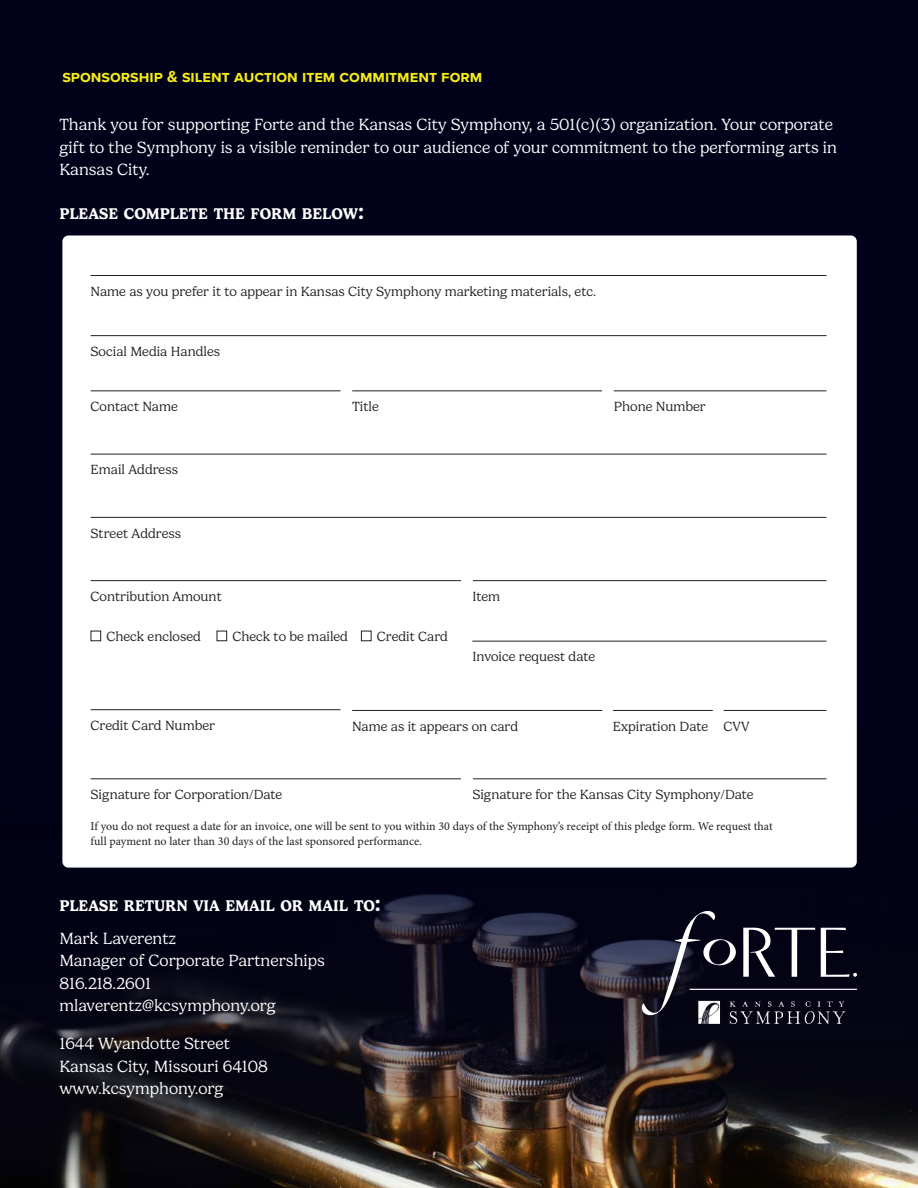
<style>
.page{position:relative;width:918px;height:1188px;background:#010119}
.page>*{position:absolute;margin:0;border:0;box-sizing:border-box;transform-origin:0 0}
.t1{font:300 16.5px/22.5px "Gelica";color:#fff}
.t2{font:700 16.5px "Proxima Nova";color:#f4ec15}
.t3{font:600 15.75px "Gelica";color:#fff}
.t4{font:300 13.5px "Gelica";color:#231f20}
.t5{font:12px/14.4px "Minion Pro";letter-spacing:-.005em;color:#231f20}
.s1{font-size:22.5px}
</style>
<div class="page">
<img style="left:0;top:864px;width:918px;height:324px">
<svg style="left:743px;top:928px;width:72px;height:49px"></svg>
<svg style="left:642px;top:911px;width:94px;height:104px"></svg>
<svg style="left:821px;top:928px;width:36px;height:49px"></svg>
<img style="left:696px;top:1001px;width:151px;height:24px">
<hr style="left:690px;top:989px;width:167px;height:1px;background:#fff">
<div style="left:62px;top:235px;width:795px;height:633px;background:#fff;border-radius:6px"></div>
<hr style="left:91px;top:275px;width:736px;height:1px;background:#231f20">
<hr style="left:91px;top:335px;width:736px;height:1px;background:#231f20">
<hr style="left:91px;top:454px;width:736px;height:1px;background:#231f20">
<hr style="left:91px;top:517px;width:736px;height:1px;background:#231f20">
<hr style="left:91px;top:580px;width:736px;height:1px;background:#231f20">
<hr style="left:91px;top:778px;width:736px;height:1px;background:#231f20">
<hr style="left:472px;top:641px;width:355px;height:1px;background:#231f20">
<hr style="left:91px;top:709px;width:250px;height:1px;background:#231f20">
<hr style="left:91px;top:390px;width:250px;height:1px;background:#231f20">
<hr style="left:352px;top:390px;width:250px;height:1px;background:#231f20">
<hr style="left:352px;top:710px;width:250px;height:1px;background:#231f20">
<hr style="left:613px;top:710px;width:100px;height:1px;background:#231f20">
<hr style="left:724px;top:710px;width:103px;height:1px;background:#231f20">
<hr style="left:614px;top:390px;width:213px;height:1px;background:#231f20">
<div style="left:461px;top:563px;width:11px;height:38px;background:#fff"></div>
<div style="left:91px;top:631px;width:10px;height:10px;border:1px solid #231f20"></div>
<div style="left:217px;top:631px;width:10px;height:10px;border:1px solid #231f20"></div>
<div style="left:361px;top:631px;width:11px;height:10px;border:1px solid #231f20"></div>
<div style="left:461px;top:761px;width:11px;height:38px;background:#fff"></div>
<p class="t2" style="left:62px;top:70px;width:422px">sponsorship &amp; silent auction item commitment form</p>
<p class="t1" style="left:59px;top:115px;width:779px">Thank you for supporting Forte and the Kansas City Symphony, a 501(c)(3) organization. Your corporate gift to the Symphony is a visible reminder to our audience of your commitment to the performing arts in<br>Kansas City.</p>
<p class="t3" style="left:59px;top:208px;width:306px">PLEASE COMPLETE THE FORM BELOW<span class="s1">:</span></p>
<p class="t4" style="left:91px;top:286px;width:507px">Name as you prefer it to appear in Kansas City Symphony marketing materials, etc.</p>
<p class="t4" style="left:91px;top:346px;width:131px">Social Media Handles</p>
<p class="t4" style="left:91px;top:401px;width:89px">Contact Name</p>
<p class="t4" style="left:352px;top:401px;width:28px">Title</p>
<p class="t4" style="left:91px;top:464px;width:89px">Email Address</p>
<p class="t4" style="left:91px;top:528px;width:92px">Street Address</p>
<p class="t4" style="left:91px;top:591px;width:133px">Contribution Amount</p>
<p class="t4" style="left:106px;top:631px;width:96px">Check enclosed</p>
<p class="t4" style="left:232px;top:631px;width:117px">Check to be mailed</p>
<p class="t4" style="left:377px;top:631px;width:73px">Credit Card</p>
<p class="t4" style="left:614px;top:401px;width:94px">Phone Number</p>
<p class="t4" style="left:472px;top:591px;width:29px">Item</p>
<p class="t4" style="left:472px;top:651px;width:124px">Invoice request date</p>
<p class="t4" style="left:91px;top:720px;width:126px">Credit Card Number</p>
<p class="t4" style="left:91px;top:789px;width:193px">Signature for Corporation/Date</p>
<p class="t4" style="left:352px;top:721px;width:167px">Name as it appears on card</p>
<p class="t4" style="left:613px;top:721px;width:138px">Expiration Date CVV</p>
<p class="t4" style="left:472px;top:789px;width:283px">Signature for the Kansas City Symphony/Date</p>
<p class="t5" style="left:91px;top:820px;width:684px">If you do not request a date for an invoice, one will be sent to you within 30 days of the Symphony’s receipt of this pledge form. We request that full payment no later than 30 days of the last sponsored performance.</p>
<p class="t3" style="left:59px;top:900px;width:323px">PLEASE RETURN VIA EMAIL OR MAIL TO<span class="s1">:</span></p>
<p class="t1" style="left:59px;top:928px;width:267px">Mark Laverentz<br>Manager of Corporate Partnerships<br>816.218.2601 mlaverentz@kcsymphony.org</p>
<p class="t1" style="left:59px;top:1034px;width:210px">1644 Wyandotte Street<br>Kansas City, Missouri 64108 www.kcsymphony.org</p>
</div>
